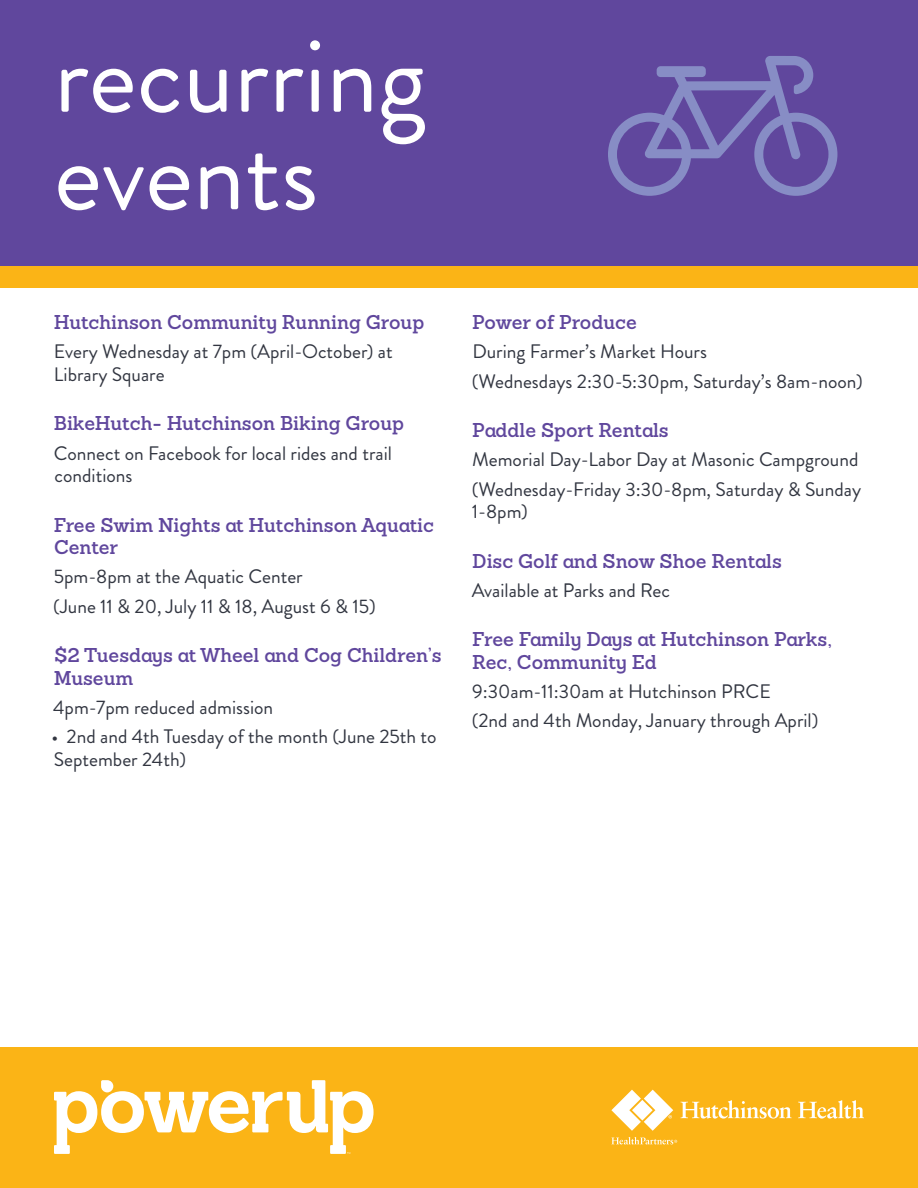
<style>
.page{position:relative;width:918px;height:1188px;background:#fff}
.page>*{position:absolute;margin:0;border:0;box-sizing:border-box;transform-origin:0 0}
.t1{font:105px/97.5px "Brandon Grotesque";color:#fff}
.t2{font:19.5px/22.5px "Brandon Grotesque";color:#323641}
.t3{font:600 19.5px/22.5px "HP Sanchez";color:#60479d}
</style>
<div class="page">
<div style="left:0;top:0;width:918px;height:269px;background:#60479d"></div>
<div style="left:0;top:266px;width:918px;height:22px;background:#fbb416"></div>
<div style="left:0;top:1047px;width:918px;height:140px;background:#fbb416"></div>
<svg style="left:54px;top:1080px;width:320px;height:74px"></svg>
<svg style="left:681px;top:1100px;width:111px;height:19px"></svg>
<svg style="left:798px;top:1100px;width:66px;height:19px"></svg>
<svg style="left:611px;top:1137px;width:66px;height:7px"></svg>
<svg style="left:611px;top:1090px;width:62px;height:41px"></svg>
<svg style="left:608px;top:56px;width:229px;height:140px"></svg>
<p class="t1" style="left:54px;top:28px;width:374px">recurring events</p>
<p class="t3" style="left:54px;top:311px;width:372px">Hutchinson Community Running Group</p>
<p class="t2" style="left:54px;top:341px;width:340px">Every Wednesday at 7pm (April-October) at<br>Library Square</p>
<p class="t3" style="left:54px;top:412px;width:352px">BikeHutch- Hutchinson Biking Group</p>
<p class="t2" style="left:54px;top:442px;width:340px">Connect on Facebook for local rides and trail conditions</p>
<p class="t3" style="left:54px;top:513px;width:382px">Free Swim Nights at Hutchinson Aquatic<br>Center</p>
<p class="t2" style="left:54px;top:566px;width:250px">5pm-8pm at the Aquatic Center</p>
<p class="t2" style="left:53px;top:595px;width:324px">(June 11 &amp; 20, July 11 &amp; 18, August 6 &amp; 15)</p>
<p class="t3" style="left:54px;top:644px;width:389px">$2 Tuesdays at Wheel and Cog Children’s<br>Museum</p>
<p class="t2" style="left:53px;top:696px;width:221px">4pm-7pm reduced admission</p>
<p class="t2" style="left:51px;top:726px;width:387px">• 2nd and 4th Tuesday of the month (June 25th to<br>September 24th)</p>
<p class="t3" style="left:472px;top:311px;width:166px">Power of Produce</p>
<p class="t2" style="left:472px;top:341px;width:236px">During Farmer’s Market Hours</p>
<p class="t2" style="left:472px;top:370px;width:393px">(Wednesdays 2:30-5:30pm, Saturday’s 8am-noon)</p>
<p class="t3" style="left:472px;top:419px;width:198px">Paddle Sport Rentals</p>
<p class="t2" style="left:472px;top:449px;width:388px">Memorial Day-Labor Day at Masonic Campground</p>
<p class="t2" style="left:472px;top:478px;width:391px">(Wednesday-Friday 3:30-8pm, Saturday &amp; Sunday<br>1-8pm)</p>
<p class="t3" style="left:472px;top:549px;width:311px">Disc Golf and Snow Shoe Rentals</p>
<p class="t2" style="left:472px;top:579px;width:200px">Available at Parks and Rec</p>
<p class="t3" style="left:472px;top:628px;width:361px">Free Family Days at Hutchinson Parks,<br>Rec, Community Ed</p>
<p class="t2" style="left:472px;top:681px;width:300px">9:30am-11:30am at Hutchinson PRCE</p>
<p class="t2" style="left:472px;top:710px;width:348px">(2nd and 4th Monday, January through April)</p>
</div>
